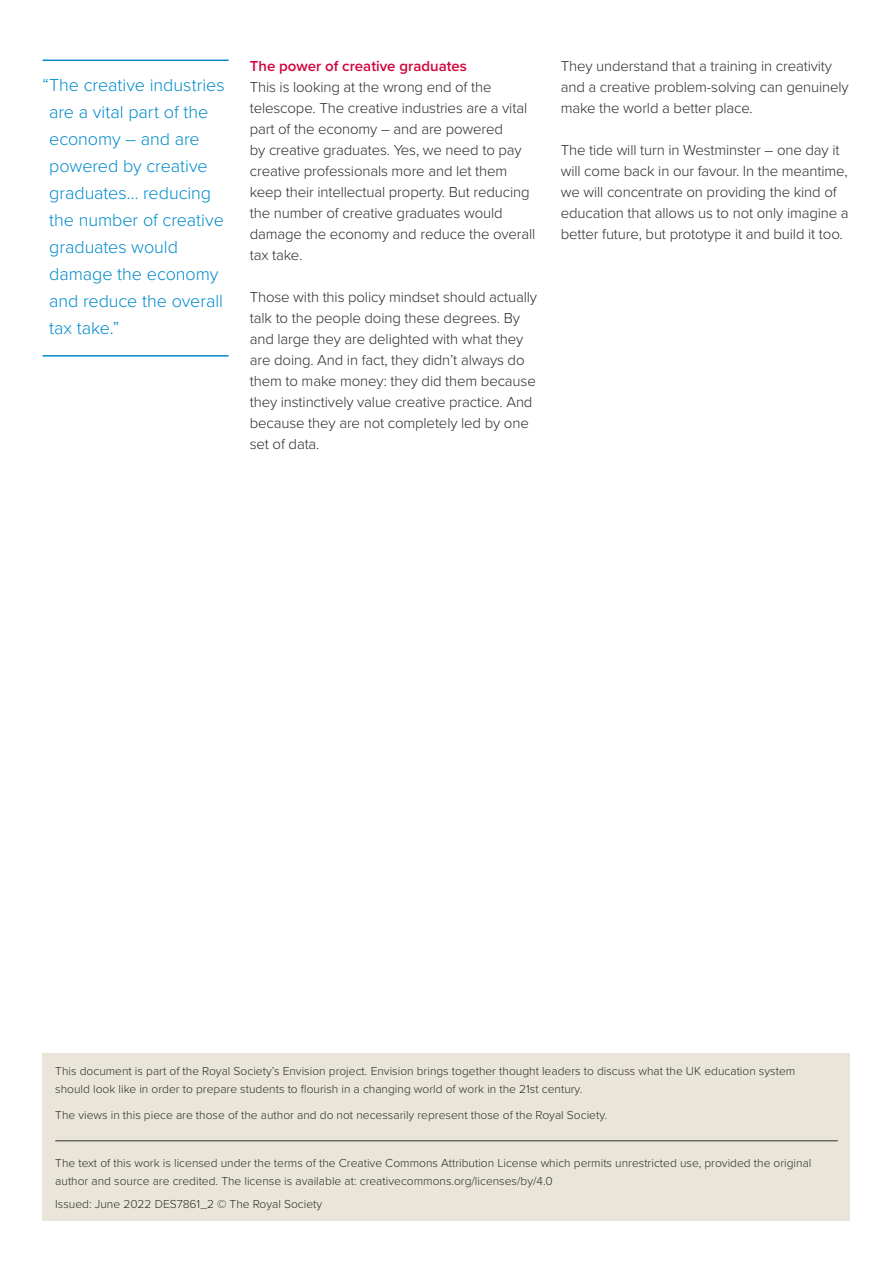
<style>
.page{position:relative;width:893px;height:1263px;background:#fff}
.page>*{position:absolute;margin:0;border:0;box-sizing:border-box;transform-origin:0 0}
.t1{font:300 18px/27px "Proxima Nova";letter-spacing:-.005em;color:#008bcb}
.t2{font:300 15px/21px "Proxima Nova";letter-spacing:-.01em;color:#2e2d2c}
.t3{font:600 15px "Proxima Nova";color:#d0043c}
.t4{font:300 12px/18px "Proxima Nova";color:#2e2d2c}
</style>
<div class="page">
<div style="left:43px;top:1053px;width:807px;height:167px;background:#e9e5d9"></div>
<hr style="left:55px;top:1140px;width:783px;height:1px;background:#2e2d2c">
<hr style="left:43px;top:60px;width:186px;height:1px;background:#008bcb">
<hr style="left:43px;top:355px;width:186px;height:2px;background:#008bcb">
<p class="t1" style="left:49px;top:70px;width:177px;text-indent:-7px">“The creative industries are a vital part of the economy – and are powered by creative graduates… reducing the number of creative graduates would damage the economy and reduce the overall tax take.”</p>
<p class="t3" style="left:250px;top:55px;width:219px">The power of creative graduates</p>
<p class="t2" style="left:250px;top:76px;width:287px">This is looking at the wrong end of the telescope. The creative industries are a vital part of the economy – and are powered<br>by creative graduates. Yes, we need to pay creative professionals more and let them keep their intellectual property. But reducing the number of creative graduates would damage the economy and reduce the overall tax take.</p>
<p class="t2" style="left:250px;top:286px;width:289px">Those with this policy mindset should actually talk to the people doing these degrees. By and large they are delighted with what they are doing. And in fact, they didn’t always do them to make money: they did them because they instinctively value creative practice. And because they are not completely led by one set of data.</p>
<p class="t2" style="left:561px;top:55px;width:289px">They understand that a training in creativity and a creative problem-solving can genuinely make the world a better place.</p>
<p class="t2" style="left:561px;top:139px;width:289px">The tide will turn in Westminster – one day it will come back in our favour. In the meantime, we will concentrate on providing the kind of education that allows us to not only imagine a better future, but prototype it and build it too.</p>
<p class="t4" style="left:55px;top:1061px;width:741px">This document is part of the Royal Society’s Envision project. Envision brings together thought leaders to discuss what the UK education system should look like in order to prepare students to flourish in a changing world of work in the 21st century.</p>
<p class="t4" style="left:55px;top:1106px;width:553px">The views in this piece are those of the author and do not necessarily represent those of the Royal Society.</p>
<p class="t4" style="left:55px;top:1154px;width:758px">The text of this work is licensed under the terms of the Creative Commons Attribution License which permits unrestricted use, provided the original author and source are credited. The license is available at: creativecommons.org/licenses/by/4.0</p>
<p class="t4" style="left:55px;top:1194px;width:269px">Issued: June 2022 DES7861_2 © The Royal Society</p>
</div>
